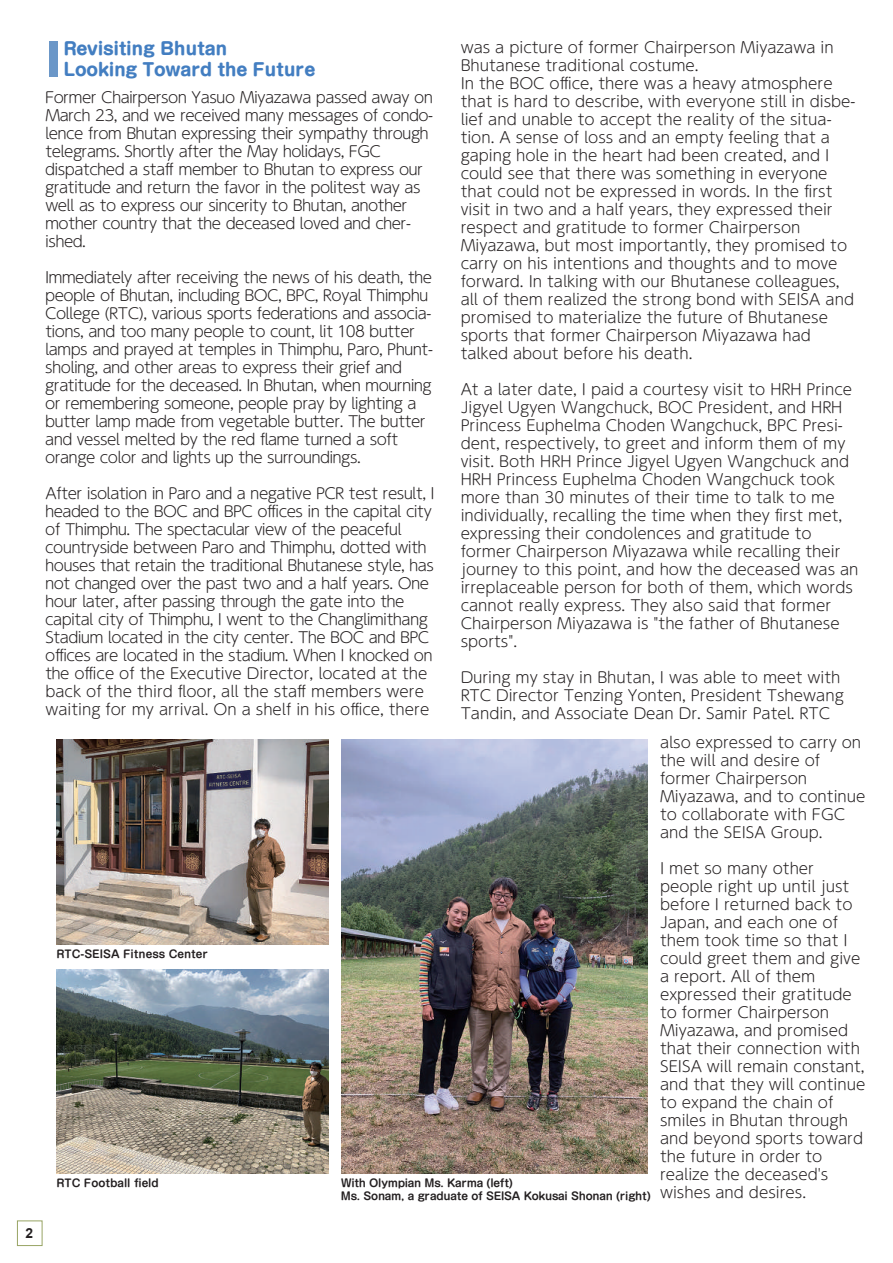
<style>
.page{position:relative;width:893px;height:1263px;background:#fff}
.page>*{position:absolute;margin:0;border:0;box-sizing:border-box;transform-origin:0 0}
.t1{font:700 16.95px/20.4px "Shin M Go Pro";letter-spacing:-.02em;color:#437ec1}
.t2{font:300 15px/18px "UD Shin M Go Pr 6 N";color:#231f20}
.t3{font:300 15px/18px "UD Shin M Go Pr 6 N";letter-spacing:-.035em;color:#231f20}
.t4{font:300 15px/18px "UD Shin M Go Pr 6 N";letter-spacing:-.03em;color:#231f20}
.t5{font:700 13.8px "Arial";color:#231f20}
.t6{font:700 10.5px/12.6px "Shin M Go Pro De";letter-spacing:-.02em;color:#231f20}
.t7{font:700 10.5px "Shin M Go Pro De";color:#231f20}
</style>
<div class="page">
<div style="left:17px;top:1220px;width:26px;height:26px;border:1px solid #98a464"></div>
<img style="left:56px;top:740px;width:272px;height:204px">
<img style="left:56px;top:969px;width:272px;height:205px">
<img style="left:341px;top:740px;width:306px;height:434px">
<div style="left:49px;top:41px;width:8px;height:36px;background:#6b97c8"></div>
<p class="t5" style="left:25px;top:1224px;width:9px">2</p>
<p class="t1" style="left:63px;top:36px;width:254px">Revisiting Bhutan<br>Looking Toward the Future</p>
<p class="t2" style="left:461px;top:38px;width:396px">was a picture of former Chairperson Miyazawa in Bhutanese traditional costume.<br>In the BOC office, there was a heavy atmosphere that is hard to describe, with everyone still in disbe&shy;lief and unable to accept the reality of the situa&shy;tion. A sense of loss and an empty feeling that a gaping hole in the heart had been created, and I could see that there was something in everyone that could not be expressed in words. In the first visit in two and a half years, they expressed their respect and gratitude to former Chairperson Miyazawa, but most importantly, they promised to carry on his intentions and thoughts and to move forward. In talking with our Bhutanese colleagues, all of them realized the strong bond with SEISA and promised to materialize the future of Bhutanese sports that former Chairperson Miyazawa had talked about before his death.</p>
<p class="t2" style="left:461px;top:380px;width:399px">At a later date, I paid a courtesy visit to HRH Prince Jigyel Ugyen Wangchuck, BOC President, and HRH Princess Euphelma Choden Wangchuck, BPC Presi&shy;dent, respectively, to greet and inform them of my visit. Both HRH Prince Jigyel Ugyen Wangchuck and HRH Princess Euphelma Choden Wangchuck took more than 30 minutes of their time to talk to me individually, recalling the time when they first met, expressing their condolences and gratitude to former Chairperson Miyazawa while recalling their journey to this point, and how the deceased was an irreplaceable person for both of them, which words cannot really express. They also said that former Chairperson Miyazawa is "the father of Bhutanese sports".</p>
<p class="t2" style="left:461px;top:668px;width:385px">During my stay in Bhutan, I was able to meet with<br>RTC Director Tenzing Yonten, President Tshewang<br>Tandin, and Associate Dean Dr. Samir Patel. RTC</p>
<p class="t2" style="left:660px;top:732px;width:207px">also expressed to carry on the will and desire of former Chairperson<br>Miyazawa, and to continue to collaborate with FGC and the SEISA Group.</p>
<p class="t2" style="left:660px;top:858px;width:207px">I met so many other people right up until just before I returned back to<br>Japan, and each one of them took time so that I could greet them and give a report. All of them expressed their gratitude to former Chairperson<br>Miyazawa, and promised that their connection with<br>SEISA will remain constant, and that they will continue to expand the chain of smiles in Bhutan through and beyond sports toward the future in order to realize the deceased's wishes and desires.</p>
<p class="t3" style="left:45px;top:87px;width:390px">Former Chairperson Yasuo Miyazawa passed away on March 23, and we received many messages of condo&shy;lence from Bhutan expressing their sympathy through telegrams. Shortly after the May holidays, FGC dispatched a staff member to Bhutan to express our gratitude and return the favor in the politest way as well as to express our sincerity to Bhutan, another mother country that the deceased loved and cher&shy;ished.</p>
<p class="t3" style="left:45px;top:267px;width:389px">Immediately after receiving the news of his death, the people of Bhutan, including BOC, BPC, Royal Thimphu College (RTC), various sports federations and associa&shy;tions, and too many people to count, lit 108 butter lamps and prayed at temples in Thimphu, Paro, Phunt&shy;sholing, and other areas to express their grief and gratitude for the deceased. In Bhutan, when mourning or remembering someone, people pray by lighting a butter lamp made from vegetable butter. The butter and vessel melted by the red flame turned a soft orange color and lights up the surroundings.</p>
<p class="t4" style="left:45px;top:483px;width:391px">After isolation in Paro and a negative PCR test result, I headed to the BOC and BPC offices in the capital city of Thimphu. The spectacular view of the peaceful countryside between Paro and Thimphu, dotted with houses that retain the traditional Bhutanese style, has not changed over the past two and a half years. One hour later, after passing through the gate into the capital city of Thimphu, I went to the Changlimithang Stadium located in the city center. The BOC and BPC offices are located in the stadium. When I knocked on the office of the Executive Director, located at the back of the third floor, all the staff members were waiting for my arrival. On a shelf in his office, there</p>
<p class="t7" style="left:56px;top:945px;width:153px">RTC-SEISA Fitness Center</p>
<p class="t7" style="left:56px;top:1175px;width:104px">RTC Football field</p>
<p class="t6" style="left:341px;top:1176px;width:311px">With Olympian Ms. Karma (left)<br>Ms. Sonam, a graduate of SEISA Kokusai Shonan (right)</p>
</div>
